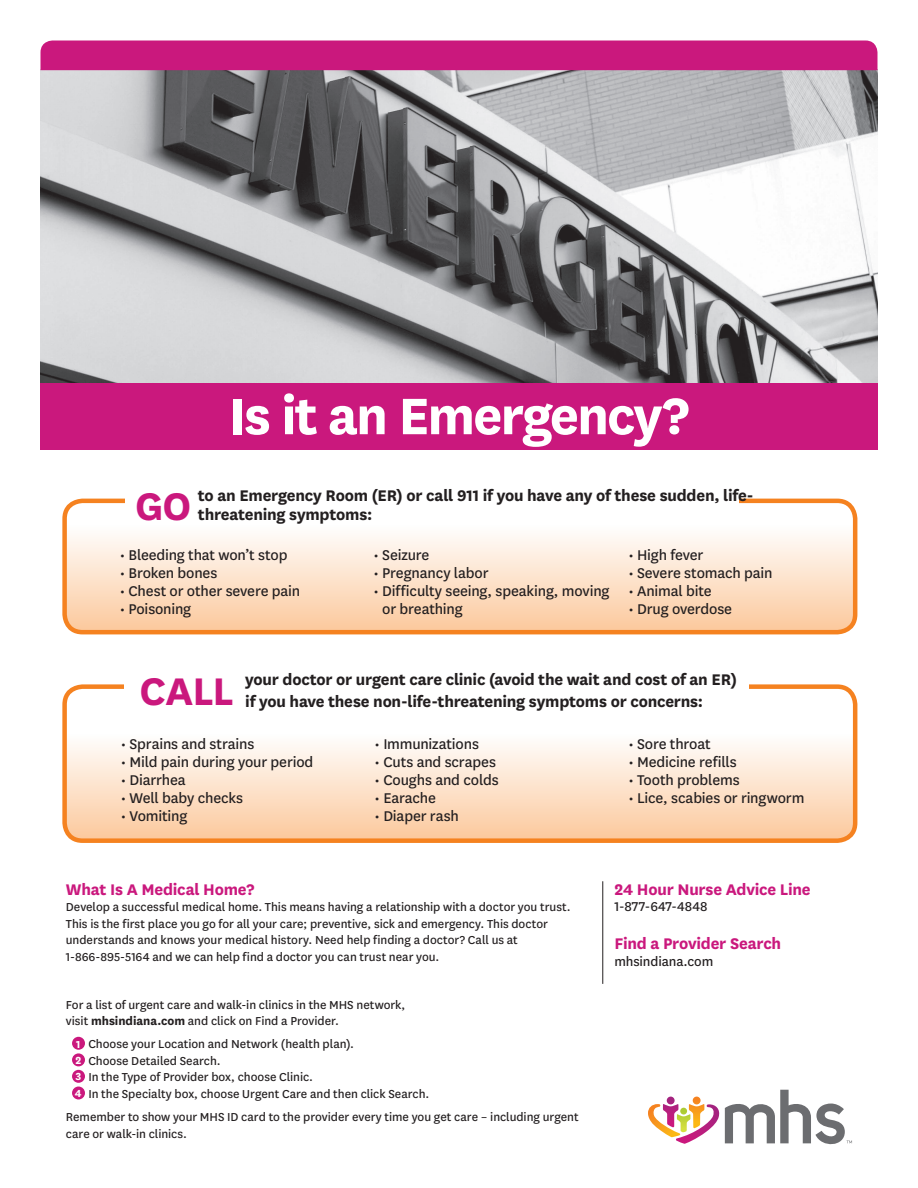
<style>
.page{position:relative;width:918px;height:1188px;background:#fff}
.page>*{position:absolute;margin:0;border:0;box-sizing:border-box;transform-origin:0 0}
.t1{font:700 60px "Centene Sans";letter-spacing:-.035em;color:#fff}
.t2{font:700 45px "Centene Sans";letter-spacing:-.015em;color:#ca187d}
.t3{font:700 18px "Centene Sans";letter-spacing:-.015em;color:#231f20}
.t4{font:700 18px "Centene Sans";letter-spacing:-.01em;color:#ca187d}
.t5{font:16.5px/18px "Centene Sans";letter-spacing:-.01em;color:#231f20}
.t6{font:15px "Centene Sans";letter-spacing:-.005em;color:#231f20}
.t7{font:13.5px/16.5px "Centene Sans";color:#231f20}
.t8{font:700 12px/16.4px "Centene Sans";color:#fff;text-align:justify}
.s1{font-weight:700}
</style>
<div class="page">
<div style="left:64px;top:687px;width:790px;height:154px;background:linear-gradient(to bottom,#fff,#fccda5);border-radius:18px"></div>
<svg style="left:64px;top:478px;width:790px;height:154px"></svg>
<div style="left:62px;top:684px;width:795px;height:159px;border:4px solid #f58220;border-radius:18px"></div>
<div style="left:62px;top:499px;width:795px;height:135px;border:4px solid #f58220;border-radius:18px"></div>
<img style="left:40px;top:70px;width:838px;height:379px">
<svg style="left:648px;top:1090px;width:204px;height:54px"></svg>
<div style="left:40px;top:40px;width:838px;height:30px;background:#ca187d"></div>
<div style="left:41px;top:383px;width:837px;height:67px;background:#ca187d"></div>
<div style="left:125px;top:496px;width:614px;height:13px;background:#fff"></div>
<div style="left:124px;top:679px;width:624px;height:13px;background:#fff"></div>
<hr style="left:602px;top:881px;width:1px;height:103px;background:#231f20">
<div style="left:72px;top:1037px;width:13px;height:13px;background:#ca187d;border-radius:50%"></div>
<div style="left:72px;top:1053px;width:13px;height:13px;background:#ca187d;border-radius:50%"></div>
<div style="left:72px;top:1070px;width:13px;height:13px;background:#ca187d;border-radius:50%"></div>
<div style="left:72px;top:1087px;width:13px;height:12px;background:#ca187d;border-radius:50%"></div>
<h1 class="t1" style="left:229px;top:373px;width:462px">Is it an Emergency?</h1>
<h2 class="t2" style="left:135px;top:474px;width:58px">GO</h2>
<h3 class="t3" style="left:198px;top:482px;width:557px">to an Emergency Room (ER) or call 911 if you have any of these sudden, life-</h3>
<h3 class="t3" style="left:198px;top:502px;width:176px">threatening symptoms:</h3>
<p class="t5" style="left:120px;top:545px;width:169px">• Bleeding that won’t stop</p>
<p class="t5" style="left:120px;top:563px;width:99px">• Broken bones</p>
<p class="t5" style="left:120px;top:581px;width:182px">• Chest or other severe pain</p>
<p class="t5" style="left:120px;top:599px;width:73px">• Poisoning</p>
<p class="t5" style="left:374px;top:545px;width:57px">• Seizure</p>
<p class="t5" style="left:374px;top:563px;width:117px">• Pregnancy labor</p>
<p class="t5" style="left:382px;top:581px;width:229px;text-indent:-9px">• Difficulty seeing, speaking, moving or breathing</p>
<p class="t5" style="left:628px;top:545px;width:77px">• High fever</p>
<p class="t5" style="left:628px;top:563px;width:146px">• Severe stomach pain</p>
<p class="t5" style="left:628px;top:581px;width:85px">• Animal bite</p>
<p class="t5" style="left:628px;top:599px;width:105px">• Drug overdose</p>
<h2 class="t2" style="left:140px;top:659px;width:96px">CALL</h2>
<h3 class="t3" style="left:245px;top:667px;width:493px">your doctor or urgent care clinic (avoid the wait and cost of an ER)</h3>
<h3 class="t3" style="left:245px;top:688px;width:459px">if you have these non-life-threatening symptoms or concerns:</h3>
<p class="t5" style="left:121px;top:734px;width:135px">• Sprains and strains</p>
<p class="t5" style="left:121px;top:752px;width:194px">• Mild pain during your period</p>
<p class="t5" style="left:121px;top:770px;width:67px">• Diarrhea</p>
<p class="t5" style="left:121px;top:788px;width:124px">• Well baby checks</p>
<p class="t5" style="left:121px;top:806px;width:68px">• Vomiting</p>
<p class="t5" style="left:375px;top:734px;width:106px">• Immunizations</p>
<p class="t5" style="left:375px;top:752px;width:123px">• Cuts and scrapes</p>
<p class="t5" style="left:375px;top:770px;width:126px">• Coughs and colds</p>
<p class="t5" style="left:375px;top:788px;width:63px">• Earache</p>
<p class="t5" style="left:375px;top:806px;width:86px">• Diaper rash</p>
<h3 class="t4" style="left:66px;top:876px;width:190px">What Is A Medical Home?</h3>
<p class="t7" style="left:66px;top:898px;width:506px">Develop a successful medical home. This means having a relationship with a doctor you trust.<br>This is the first place you go for all your care; preventive, sick and emergency. This doctor understands and knows your medical history. Need help finding a doctor? Call us at 1-866-895-5164 and we can help find a doctor you can trust near you.</p>
<p class="t7" style="left:66px;top:995px;width:341px">For a list of urgent care and walk-in clinics in the MHS network, visit <span class="s1">mhsindiana.com</span> and click on Find a Provider.</p>
<p class="t7" style="left:88px;top:1035px;width:342px">Choose your Location and Network (health plan).<br>Choose Detailed Search.<br>In the Type of Provider box, choose Clinic.<br>In the Specialty box, choose Urgent Care and then click Search.</p>
<p class="t7" style="left:66px;top:1108px;width:514px">Remember to show your MHS ID card to the provider every time you get care – including urgent care or walk-in clinics.</p>
<p class="t8" style="left:75px;top:1035px;width:8px">1<br>2<br>3<br>4</p>
<p class="t5" style="left:628px;top:734px;width:84px">• Sore throat</p>
<p class="t5" style="left:628px;top:752px;width:110px">• Medicine refills</p>
<p class="t5" style="left:628px;top:770px;width:113px">• Tooth problems</p>
<p class="t5" style="left:628px;top:788px;width:178px">• Lice, scabies or ringworm</p>
<h3 class="t4" style="left:614px;top:876px;width:198px">24 Hour Nurse Advice Line</h3>
<p class="t6" style="left:614px;top:897px;width:95px">1-877-647-4848</p>
<h3 class="t4" style="left:614px;top:931px;width:168px">Find a Provider Search</h3>
<p class="t6" style="left:614px;top:951px;width:100px">mhsindiana.com</p>
</div>
